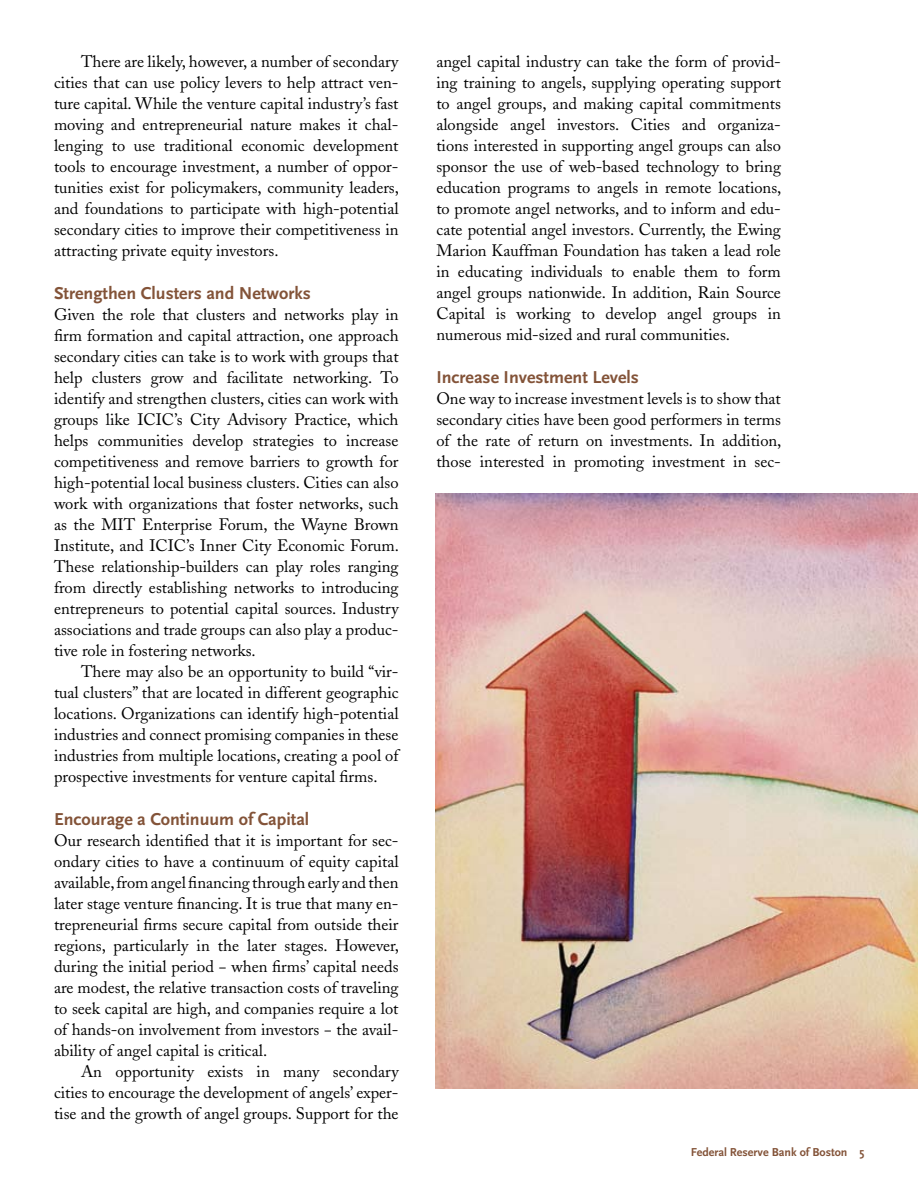
<style>
.page{position:relative;width:918px;height:1188px;background:#fff}
.page>*{position:absolute;margin:0;border:0;box-sizing:border-box;transform-origin:0 0}
.t1{font:700 18px "Scala Sans";color:#835338}
.t2{font:16.5px/21px "Adobe Caslon";color:#000;text-align:justify}
.t3{font:700 12px "Scala Sans";color:#835338}
</style>
<div class="page">
<img style="left:435px;top:494px;width:483px;height:595px">
<p class="t2" style="left:54px;top:51px;width:347px;text-indent:27px">There are likely, however, a number of secondary cities that can use policy levers to help attract ven&shy;ture capital. While the venture capital industry’s fast moving and entrepreneurial nature makes it chal&shy;lenging to use traditional economic development tools to encourage investment, a number of oppor&shy;tunities exist for policymakers, community leaders, and foundations to participate with high-potential secondary cities to improve their competitiveness in attracting private equity investors.</p>
<p class="t1" style="left:54px;top:283px;width:258px">Strengthen Clusters and Networks</p>
<p class="t2" style="left:54px;top:304px;width:347px">Given the role that clusters and networks play in firm formation and capital attraction, one approach secondary cities can take is to work with groups that help clusters grow and facilitate networking. To identify and strengthen clusters, cities can work with groups like ICIC’s City Advisory Practice, which helps communities develop strategies to increase competitiveness and remove barriers to growth for high-potential local business clusters. Cities can also work with organizations that foster networks, such as the MIT Enterprise Forum, the Wayne Brown Institute, and ICIC’s Inner City Economic Forum.<br>These relationship-builders can play roles ranging from directly establishing networks to introducing entrepreneurs to potential capital sources. Industry associations and trade groups can also play a produc&shy;tive role in fostering networks.</p>
<p class="t2" style="left:54px;top:661px;width:346px;text-indent:27px">There may also be an opportunity to build “vir&shy;tual clusters” that are located in different geographic locations. Organizations can identify high-potential industries and connect promising companies in these industries from multiple locations, creating a pool of prospective investments for venture capital firms.</p>
<p class="t1" style="left:54px;top:810px;width:257px">Encourage a Continuum of Capital</p>
<p class="t2" style="left:54px;top:830px;width:347px">Our research identified that it is important for sec&shy;ondary cities to have a continuum of equity capital available, from angel financing through early and then later stage venture financing. It is true that many en&shy;trepreneurial firms secure capital from outside their regions, particularly in the later stages. However, during the initial period − when firms’ capital needs are modest, the relative transaction costs of traveling to seek capital are high, and companies require a lot of hands-on involvement from investors − the avail&shy;ability of angel capital is critical.</p>
<p class="t2" style="left:54px;top:1061px;width:346px;text-indent:27px">An opportunity exists in many secondary cities to encourage the development of angels’ exper&shy;tise and the growth of angel groups. Support for the</p>
<p class="t2" style="left:436px;top:51px;width:347px">angel capital industry can take the form of provid&shy;ing training to angels, supplying operating support to angel groups, and making capital commitments alongside angel investors. Cities and organiza&shy;tions interested in supporting angel groups can also sponsor the use of web-based technology to bring education programs to angels in remote locations, to promote angel networks, and to inform and edu&shy;cate potential angel investors. Currently, the Ewing Marion Kauffman Foundation has taken a lead role in educating individuals to enable them to form angel groups nationwide. In addition, Rain Source Capital is working to develop angel groups in numerous mid-sized and rural communities.</p>
<p class="t1" style="left:436px;top:367px;width:204px">Increase Investment Levels</p>
<p class="t2" style="left:436px;top:388px;width:347px">One way to increase investment levels is to show that secondary cities have been good performers in terms of the rate of return on investments. In addition, those interested in promoting investment in sec-</p>
<p class="t3" style="left:691px;top:1146px;width:158px">Federal Reserve Bank of Boston</p>
</div>
